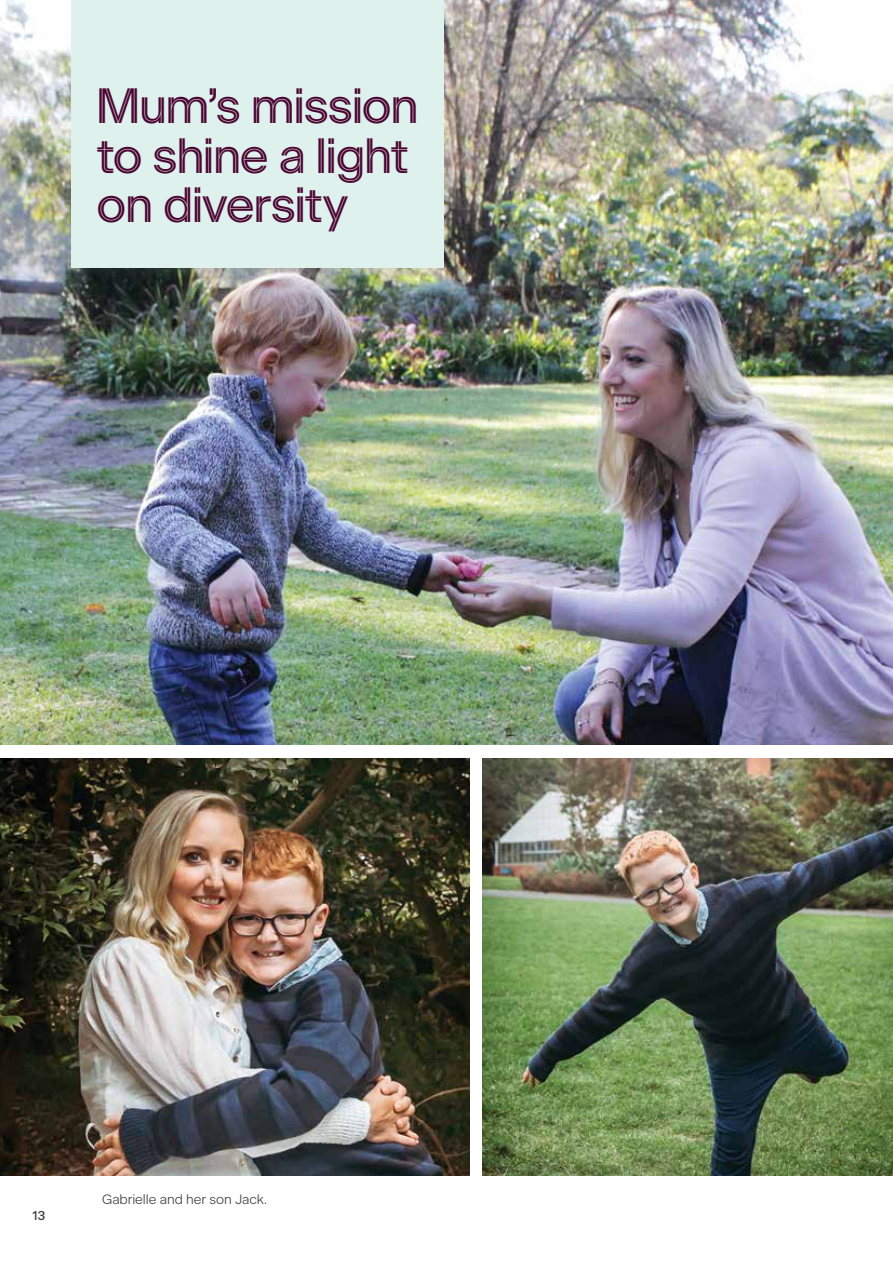
<style>
.page{position:relative;width:893px;height:1263px;background:#fff}
.page>*{position:absolute;margin:0;border:0;box-sizing:border-box;transform-origin:0 0}
.t1{font:500 49.5px/49.5px "Beausite Classic";letter-spacing:.005em;color:#4b0532}
.t2{font:300 13.5px "Beausite Classic";letter-spacing:-.005em;color:#414042}
.t3{font:500 12.75px "Beausite Classic";color:#414042}
</style>
<div class="page">
<img style="left:0;top:0;width:893px;height:745px">
<div style="left:72px;top:0;width:372px;height:267px;background:#def1ed"></div>
<img style="left:483px;top:758px;width:410px;height:417px">
<img style="left:0;top:758px;width:470px;height:417px">
<p class="t1" style="left:97px;top:85px;width:322px">Mum’s mission to shine a light on diversity</p>
<p class="t3" style="left:33px;top:1211px;width:14px">13</p>
<p class="t2" style="left:102px;top:1193px;width:167px">Gabrielle and her son Jack.</p>
</div>
